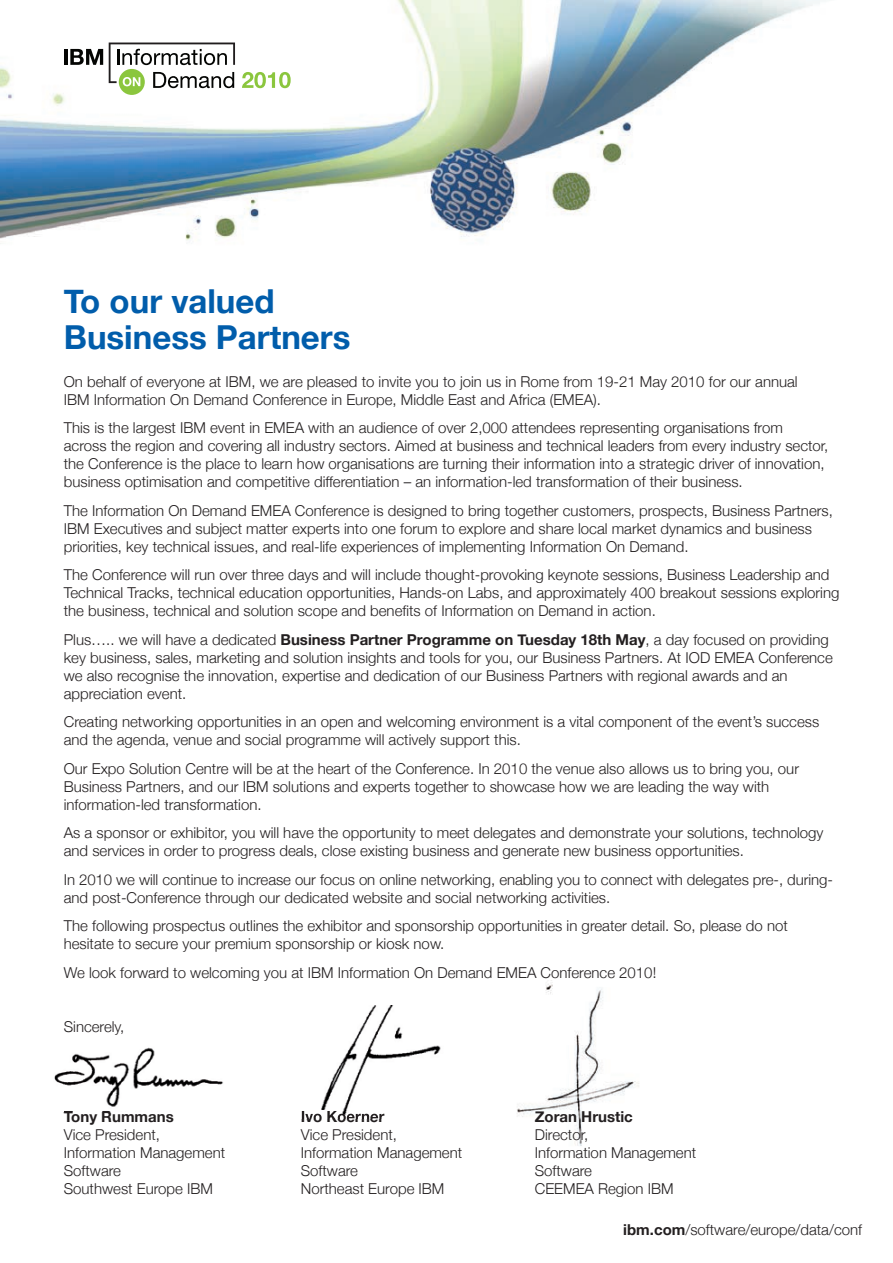
<style>
.page{position:relative;width:893px;height:1263px;background:#fff}
.page>*{position:absolute;margin:0;border:0;box-sizing:border-box;transform-origin:0 0}
.t1{font:700 33px/36px "Helvetica Neue";color:#015dab}
.t2{font:300 15px/18px "Helvetica Neue";color:#231f20}
.t3{font:700 15px "Helvetica Neue";color:#231f20}
.s1{font-weight:700}
</style>
<div class="page">
<img style="left:0;top:0;width:820px;height:244px">
<img style="left:517px;top:980px;width:122px;height:166px">
<hr style="left:64px;top:49px;width:3px;height:16px;background:#040503">
<svg style="left:70px;top:49px;width:33px;height:16px"></svg>
<svg style="left:242px;top:72px;width:49px;height:16px"></svg>
<div style="left:119px;top:69px;width:26px;height:26px;background:#8bc63e;border-radius:50%"></div>
<svg style="left:109px;top:43px;width:126px;height:45px"></svg>
<img style="left:54px;top:1047px;width:169px;height:60px">
<img style="left:64px;top:1111px;width:47px;height:1px">
<img style="left:321px;top:1005px;width:120px;height:106px">
<img style="left:301px;top:1111px;width:84px;height:8px">
<h1 class="t1" style="left:64px;top:282px;width:288px">To our valued<br>Business Partners</h1>
<p class="t2" style="left:64px;top:372px;width:735px">On behalf of everyone at IBM, we are pleased to invite you to join us in Rome from 19-21 May 2010 for our annual<br>IBM Information On Demand Conference in Europe, Middle East and Africa (EMEA).</p>
<p class="t2" style="left:64px;top:418px;width:766px">This is the largest IBM event in EMEA with an audience of over 2,000 attendees representing organisations from across the region and covering all industry sectors. Aimed at business and technical leaders from every industry sector, the Conference is the place to learn how organisations are turning their information into a strategic driver of innovation, business optimisation and competitive differentiation – an information-led transformation of their business.</p>
<p class="t2" style="left:64px;top:501px;width:771px">The Information On Demand EMEA Conference is designed to bring together customers, prospects, Business Partners,<br>IBM Executives and subject matter experts into one forum to explore and share local market dynamics and business priorities, key technical issues, and real-life experiences of implementing Information On Demand.</p>
<p class="t2" style="left:64px;top:565px;width:777px">The Conference will run over three days and will include thought-provoking keynote sessions, Business Leadership and<br>Technical Tracks, technical education opportunities, Hands-on Labs, and approximately 400 breakout sessions exploring the business, technical and solution scope and benefits of Information on Demand in action.</p>
<p class="t2" style="left:64px;top:630px;width:771px">Plus….. we will have a dedicated <span class="s1">Business Partner Programme on Tuesday 18th May</span>, a day focused on providing key business, sales, marketing and solution insights and tools for you, our Business Partners. At IOD EMEA Conference we also recognise the innovation, expertise and dedication of our Business Partners with regional awards and an appreciation event.</p>
<p class="t2" style="left:64px;top:712px;width:757px">Creating networking opportunities in an open and welcoming environment is a vital component of the event’s success and the agenda, venue and social programme will actively support this.</p>
<p class="t2" style="left:64px;top:759px;width:737px">Our Expo Solution Centre will be at the heart of the Conference. In 2010 the venue also allows us to bring you, our<br>Business Partners, and our IBM solutions and experts together to showcase how we are leading the way with information-led transformation.</p>
<p class="t2" style="left:64px;top:823px;width:761px">As a sponsor or exhibitor, you will have the opportunity to meet delegates and demonstrate your solutions, technology and services in order to progress deals, close existing business and generate new business opportunities.</p>
<p class="t2" style="left:64px;top:870px;width:771px">In 2010 we will continue to increase our focus on online networking, enabling you to connect with delegates pre-, during&shy;and post-Conference through our dedicated website and social networking activities.</p>
<p class="t2" style="left:64px;top:916px;width:726px">The following prospectus outlines the exhibitor and sponsorship opportunities in greater detail. So, please do not hesitate to secure your premium sponsorship or kiosk now.</p>
<p class="t2" style="left:64px;top:963px;width:594px">We look forward to welcoming you at IBM Information On Demand EMEA Conference 2010!</p>
<p class="t2" style="left:64px;top:1017px;width:62px">Sincerely,</p>
<p class="t3" style="left:64px;top:1107px;width:111px">Tony Rummans</p>
<p class="t3" style="left:301px;top:1107px;width:85px">Ivo Koerner</p>
<p class="t3" style="left:535px;top:1107px;width:100px">Zoran Hrustic</p>
<p class="t2" style="left:64px;top:1125px;width:98px">Vice President,</p>
<p class="t2" style="left:301px;top:1125px;width:98px">Vice President,</p>
<p class="t2" style="left:535px;top:1125px;width:55px">Director,</p>
<p class="t2" style="left:64px;top:1143px;width:163px">Information Management</p>
<p class="t2" style="left:301px;top:1143px;width:163px">Information Management</p>
<p class="t2" style="left:535px;top:1143px;width:163px">Information Management</p>
<p class="t2" style="left:64px;top:1161px;width:59px">Software</p>
<p class="t2" style="left:301px;top:1161px;width:59px">Software</p>
<p class="t2" style="left:535px;top:1161px;width:59px">Software</p>
<p class="t2" style="left:64px;top:1179px;width:151px">Southwest Europe IBM</p>
<p class="t2" style="left:301px;top:1179px;width:145px">Northeast Europe IBM</p>
<p class="t2" style="left:535px;top:1179px;width:140px">CEEMEA Region IBM</p>
<p class="t2" style="left:623px;top:1220px;width:240px"><span class="s1">ibm.com</span>/software/europe/data/conf</p>
</div>
